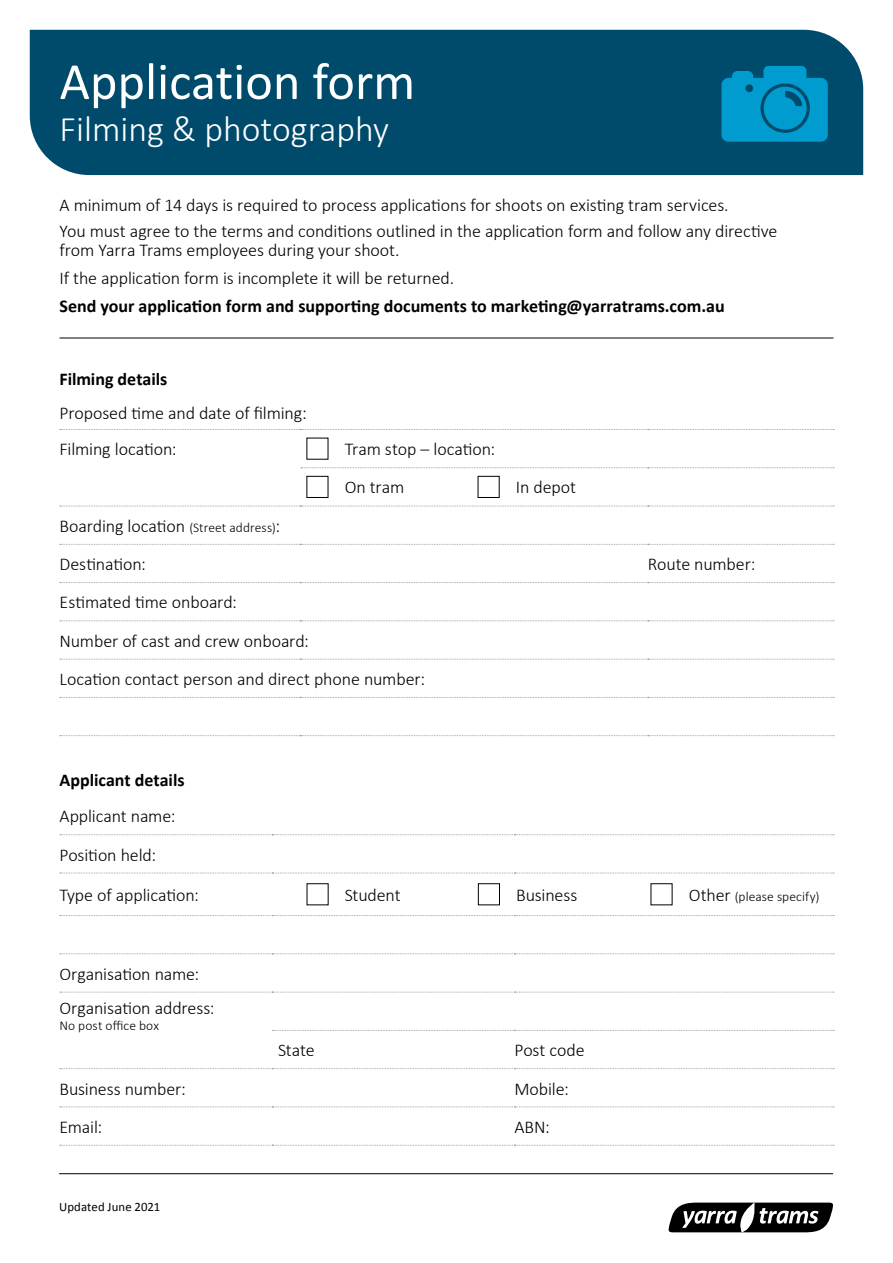
<style>
.page{position:relative;width:893px;height:1263px;background:#fff}
.page>*{position:absolute;margin:0;border:0;box-sizing:border-box;transform-origin:0 0}
.t1{font:52.5px "Calibri";color:#fff}
.t2{font:300 36px "Calibri";color:#fff}
.t3{font:300 18px/38.2px "Calibri";letter-spacing:-.01em;color:#000}
.t4{font:700 18px "Calibri";color:#000}
.t5{font:300 13.5px "Calibri";letter-spacing:.01em;color:#000}
.t6{font:12.75px "Calibri";letter-spacing:.005em;color:#000}
.s1{font-size:13.5px}
.s2{font-size:18px}
</style>
<div class="page">
<hr style="left:59px;top:1173px;width:774px;height:1px;background:#000">
<svg style="left:669px;top:1202px;width:164px;height:30px"></svg>
<svg style="left:60px;top:429px;width:774px;height:1px"></svg>
<svg style="left:301px;top:467px;width:533px;height:1px"></svg>
<svg style="left:60px;top:506px;width:774px;height:1px"></svg>
<svg style="left:60px;top:544px;width:774px;height:1px"></svg>
<svg style="left:60px;top:582px;width:774px;height:1px"></svg>
<svg style="left:60px;top:620px;width:774px;height:1px"></svg>
<svg style="left:60px;top:659px;width:774px;height:1px"></svg>
<svg style="left:60px;top:697px;width:774px;height:1px"></svg>
<svg style="left:60px;top:735px;width:774px;height:1px"></svg>
<div style="left:306px;top:476px;width:22px;height:22px;border:1px solid #000"></div>
<div style="left:478px;top:476px;width:22px;height:22px;border:1px solid #000"></div>
<div style="left:30px;top:30px;width:833px;height:145px;background:#004b6c"></div>
<hr style="left:60px;top:338px;width:773px;height:1px;background:#000">
<svg style="left:60px;top:834px;width:774px;height:1px"></svg>
<svg style="left:60px;top:873px;width:774px;height:1px"></svg>
<svg style="left:60px;top:915px;width:774px;height:1px"></svg>
<svg style="left:60px;top:953px;width:774px;height:1px"></svg>
<svg style="left:60px;top:992px;width:774px;height:1px"></svg>
<svg style="left:273px;top:1030px;width:561px;height:1px"></svg>
<svg style="left:60px;top:1068px;width:774px;height:1px"></svg>
<svg style="left:60px;top:1106px;width:774px;height:1px"></svg>
<svg style="left:60px;top:1145px;width:774px;height:1px"></svg>
<div style="left:478px;top:883px;width:22px;height:22px;border:1px solid #000"></div>
<svg style="left:721px;top:66px;width:107px;height:76px;background:#008dbe"></svg>
<h1 class="t1" style="left:60px;top:48px;width:357px">Application form</h1>
<h2 class="t2" style="left:60px;top:107px;width:331px">Filming &amp; photography</h2>
<p class="t3" style="left:60px;top:191px;width:719px;line-height:26px">A minimum of 14 days is required to process applications for shoots on existing tram services.<br>You must agree to the terms and conditions outlined in the application form and follow any directive</p>
<p class="t3" style="left:60px;top:235px;width:396px;line-height:28px">from Yarra Trams employees during your shoot.<br>If the application form is incomplete it will be returned.</p>
<p class="t4" style="left:60px;top:295px;width:667px">Send your application form and supporting documents to marketing@yarratrams.com.au</p>
<p class="t4" style="left:60px;top:368px;width:109px">Filming details</p>
<p class="t3" style="left:60px;top:394px;width:249px;line-height:36.2px">Proposed time and date of filming:<br>Filming location:</p>
<p class="t3" style="left:60px;top:506px;width:222px">Boarding location <span class="s1">(Street address)</span>:<br>Destination:</p>
<p class="t3" style="left:345px;top:429px;width:152px">Tram stop – location:<br>On tram</p>
<p class="t3" style="left:60px;top:582px;width:367px">Estimated time onboard:<br>Number of cast and crew onboard:<br>Location contact person and direct phone number:</p>
<p class="t3" style="left:516px;top:467px;width:62px">In depot</p>
<p class="t3" style="left:648px;top:544px;width:109px">Route number:</p>
<p class="t4" style="left:60px;top:769px;width:127px">Applicant details</p>
<p class="t3" style="left:60px;top:796px;width:117px">Applicant name:<br>Position held:</p>
<p class="t3" style="left:60px;top:875px;width:141px">Type of application:</p>
<p class="t3" style="left:345px;top:875px;width:57px">Student</p>
<p class="t3" style="left:516px;top:875px;width:63px">Business</p>
<p class="t5" style="left:689px;top:888px;width:132px"><span class="s2">Other</span> (please specify)</p>
<p class="t3" style="left:60px;top:956px;width:157px;line-height:34.3px">Organisation name:<br>Organisation address:</p>
<p class="t5" style="left:60px;top:1017px;width:101px">No post office box</p>
<p class="t3" style="left:278px;top:1030px;width:38px">State</p>
<p class="t3" style="left:514px;top:1030px;width:72px">Post code</p>
<p class="t3" style="left:60px;top:1068px;width:128px">Business number:</p>
<p class="t3" style="left:514px;top:1068px;width:56px">Mobile:</p>
<p class="t3" style="left:60px;top:1107px;width:44px">Email:</p>
<p class="t3" style="left:514px;top:1107px;width:37px">ABN:</p>
<p class="t6" style="left:59px;top:1199px;width:103px">Updated June 2021</p>
</div>
